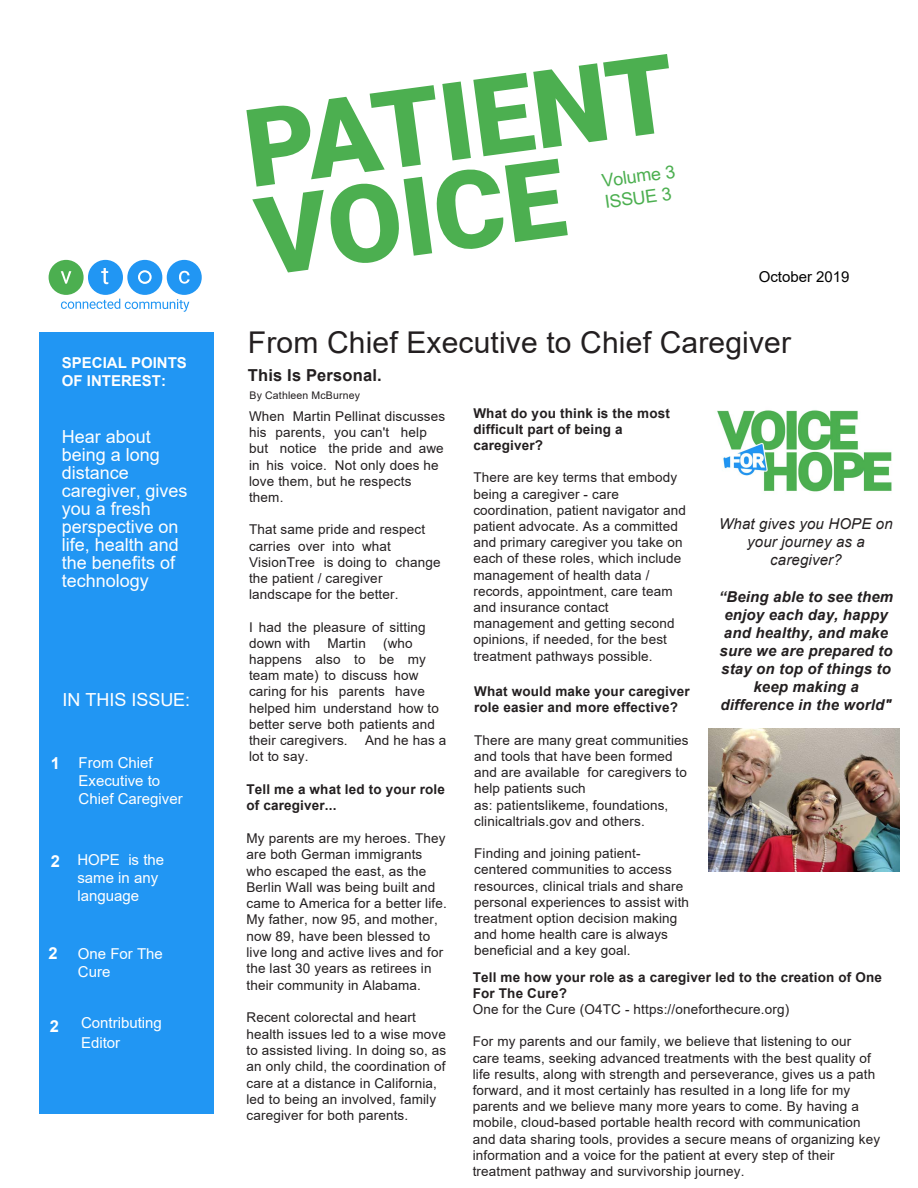
<style>
.page{position:relative;width:918px;height:1188px;background:#fff}
.page>*{position:absolute;margin:0;border:0;box-sizing:border-box;transform-origin:0 0}
.t1{font:900 108.45px/88.9px "Roboto";color:#4caf50}
.t2{font:30px "Arial";letter-spacing:.005em;color:#231f20}
.t3{font:18px/18px "Arial";color:#fff}
.t4{font:18px/21.6px "Arial";color:#4caf50}
.t5{font:700 16.5px "Arial";letter-spacing:.01em;color:#231f20}
.t6{font:700 16.5px "Arial";color:#fff}
.t7{font:700 16.5px "Arial";color:#fff}
.t8{font:italic 700 15px/18px "Arial";letter-spacing:.01em;color:#231f20;text-align:center}
.t9{font:15px/18px "Arial";color:#fff}
.t10{font:italic 15px/18px "Arial";letter-spacing:.01em;color:#231f20;text-align:center}
.t11{font:700 15px/18px "Arial";color:#fff}
.t12{font:15px "Arial";color:#000}
.t13{font:13.5px/16.2px "Arial";letter-spacing:.01em;color:#231f20}
.t14{font:700 13.5px/16.2px "Arial";letter-spacing:.01em;color:#231f20}
.t15{font:10.5px "Arial";letter-spacing:.015em;color:#231f20}
.s1{font-style:inherit}
</style>
<div class="page">
<div style="left:39px;top:332px;width:174px;height:781px;background:#2196f3"></div>
<div style="left:49px;top:260px;width:35px;height:35px;background:#4caf50;border-radius:50%"></div>
<svg style="left:61px;top:271px;width:10px;height:13px"></svg>
<div style="left:88px;top:260px;width:35px;height:35px;background:#2196f3;border-radius:50%"></div>
<svg style="left:101px;top:268px;width:7px;height:16px"></svg>
<div style="left:167px;top:260px;width:35px;height:35px;background:#2196f3;border-radius:17px"></div>
<svg style="left:179px;top:271px;width:11px;height:13px"></svg>
<div style="left:127px;top:260px;width:35px;height:35px;background:#2196f3;border-radius:17px"></div>
<svg style="left:138px;top:270px;width:14px;height:14px"></svg>
<svg style="left:61px;top:299px;width:128px;height:13px"></svg>
<img style="left:709px;top:728px;width:190px;height:143px">
<img style="left:717px;top:410px;width:175px;height:82px">
<p class="t11" style="left:62px;top:354px;width:127px">SPECIAL POINTS<br>OF INTEREST:</p>
<h3 class="t3" style="left:62px;top:427px;width:127px">Hear about being a long distance caregiver, gives you a fresh perspective on life, health and the benefits of technology</h3>
<h3 class="t3" style="left:63px;top:691px;width:129px">IN THIS ISSUE:</h3>
<p class="t6" style="left:51px;top:751px;width:11px">1</p>
<p class="t9" style="left:79px;top:753px;width:106px"><span class="s1">From</span> Chief<br>Executive to<br>Chief Caregiver</p>
<p class="t7" style="left:51px;top:849px;width:11px">2</p>
<p class="t9" style="left:77px;top:851px;width:88px">HOPE is the same in any language</p>
<p class="t6" style="left:48px;top:941px;width:11px">2</p>
<p class="t7" style="left:50px;top:1015px;width:11px">2</p>
<p class="t9" style="left:78px;top:944px;width:87px">One For The<br>Cure</p>
<p class="t9" style="left:81px;top:1012px;width:82px;line-height:20.1px">Contributing<br>Editor</p>
<h1 class="t1" style="left:238px;top:103px;width:434px;rotate:-8deg">PATIENT<br>VOICE</h1>
<h3 class="t4" style="left:600px;top:170px;width:76px;rotate:-8deg">Volume <span class="s1">3<br></span>ISSUE <span class="s1">3</span></h3>
<p class="t12" style="left:759px;top:267px;width:92px">October 2019</p>
<h2 class="t2" style="left:248px;top:322px;width:545px">From Chief Executive to Chief Caregiver</h2>
<p class="t5" style="left:248px;top:363px;width:135px">This Is Personal.</p>
<p class="t15" style="left:250px;top:389px;width:112px">By Cathleen McBurney</p>
<p class="t13" style="left:249px;top:408px;width:198px">When Martin Pellinat discusses his parents, you can't help but notice the pride and awe in his voice. Not only does he love them, but he respects them.</p>
<p class="t13" style="left:249px;top:521px;width:193px">That same pride and respect carries over into what<br>VisionTree is doing to change the patient / caregiver landscape for the better.</p>
<p class="t13" style="left:249px;top:619px;width:178px">I had the pleasure of sitting down with</p>
<p class="t13" style="left:249px;top:635px;width:191px;text-indent:134px">(who happens also to be my team mate) to discuss how caring for his parents have helped him understand how to better serve both patients and their caregivers.</p>
<p class="t13" style="left:328px;top:635px;width:40px">Martin</p>
<p class="t13" style="left:365px;top:732px;width:83px">And he has a</p>
<p class="t13" style="left:249px;top:748px;width:61px">lot to say.</p>
<p class="t14" style="left:246px;top:781px;width:200px">Tell me a what led to your role of caregiver...</p>
<p class="t13" style="left:246px;top:830px;width:202px">My parents are my heroes. They are both German immigrants who escaped the east, as the<br>Berlin Wall was being built and came to America for a better life.<br>My father, now 95, and mother, now 89, have been blessed to live long and active lives and for the last 30 years as retirees in their community in Alabama.</p>
<p class="t13" style="left:246px;top:1009px;width:201px">Recent colorectal and heart health issues led to a wise move to assisted living. In doing so, as an only child, the coordination of care at a distance in California, led to being an involved, family caregiver for both parents.</p>
<p class="t14" style="left:473px;top:405px;width:198px">What do you think is the most difficult part of being a caregiver?</p>
<p class="t13" style="left:473px;top:470px;width:214px">There are key terms that embody being a caregiver - care coordination, patient navigator and patient advocate. As a committed and primary caregiver you take on each of these roles, which include management of health data / records, appointment, care team and insurance contact management and getting second opinions, if needed, for the best treatment pathways possible.</p>
<p class="t14" style="left:474px;top:683px;width:217px">What would make your caregiver role easier and more effective?</p>
<p class="t13" style="left:474px;top:732px;width:216px">There are many great communities and tools that have been formed and are available for caregivers to help patients such<br>as: patientslikeme, foundations, clinicaltrials.gov and others.</p>
<p class="t13" style="left:474px;top:845px;width:216px">Finding and joining patient&shy;centered communities to access resources, clinical trials and share personal experiences to assist with treatment option decision making and home health care is always beneficial and a key goal.</p>
<p class="t14" style="left:473px;top:969px;width:411px">Tell me how your role as a caregiver led to the creation of One<br>For The Cure?</p>
<p class="t13" style="left:473px;top:1001px;width:318px">One for the Cure (O4TC - https://oneforthecure.org)</p>
<p class="t13" style="left:473px;top:1034px;width:409px">For my parents and our family, we believe that listening to our care teams, seeking advanced treatments with the best quality of life results, along with strength and perseverance, gives us a path forward, and it most certainly has resulted in a long life for my parents and we believe many more years to come. By having a mobile, cloud-based portable health record with communication and data sharing tools, provides a secure means of organizing key information and a voice for the patient at every step of their treatment pathway and survivorship journey.</p>
<p class="t10" style="left:719px;top:515px;width:175px">What gives you HOPE on your journey as a caregiver?</p>
<p class="t8" style="left:719px;top:589px;width:176px">“Being able to see them enjoy each day, happy and healthy, and make sure we are prepared to stay on top of things to keep making a difference in the world"</p>
</div>
